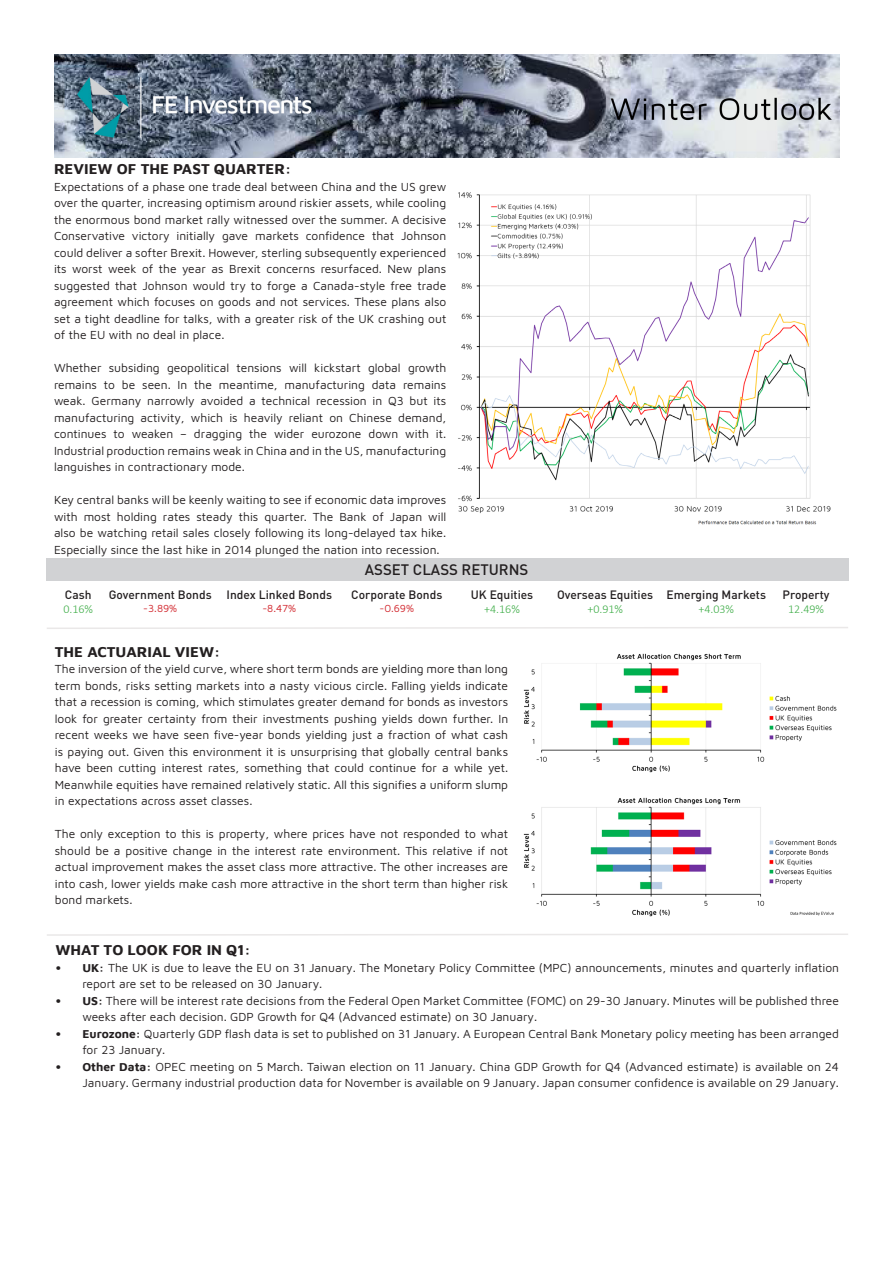
<style>
.page{position:relative;width:893px;height:1263px;background:#fff}
.page>*{position:absolute;margin:0;border:0;box-sizing:border-box;transform-origin:0 0}
.t1{font:700 15px "Maven Pro";color:#231f20}
.t2{font:500 15px "DIN Pro";color:#231f20}
.t3{font:12px/16.5px "Maven Pro";color:#231f20;text-align:justify}
.t4{font:500 12px "DIN Pro";color:#231f20}
.t5{font:300 12px "Calibri";color:#40ae49}
.t6{font:10.5px "Maven Pro";color:#d1232a}
.s1{font-weight:700}
</style>
<div class="page">
<img style="left:55px;top:54px;width:785px;height:104px">
<hr style="left:47px;top:627px;width:801px;height:2px;background:#efeded">
<svg style="left:47px;top:933px;width:801px;height:3px"></svg>
<img style="left:457px;top:192px;width:374px;height:333px">
<img style="left:523px;top:653px;width:314px;height:120px">
<img style="left:523px;top:797px;width:314px;height:120px">
<div style="left:47px;top:558px;width:801px;height:23px;background:#d1d2d4"></div>
<p class="t1" style="left:54px;top:158px;width:239px">REVIEW OF THE PAST QUARTER:</p>
<p class="t3" style="left:54px;top:178px;width:394px">Expectations of a phase one trade deal between China and the US grew over the quarter, increasing optimism around riskier assets, while cooling the enormous bond market rally witnessed over the summer. A decisive Conservative victory initially gave markets confidence that Johnson could deliver a softer Brexit. However, sterling subsequently experienced its worst week of the year as Brexit concerns resurfaced. New plans suggested that Johnson would try to forge a Canada-style free trade agreement which focuses on goods and not services. These plans also set a tight deadline for talks, with a greater risk of the UK crashing out of the EU with no deal in place.</p>
<p class="t3" style="left:54px;top:359px;width:394px">Whether subsiding geopolitical tensions will kickstart global growth remains to be seen. In the meantime, manufacturing data remains weak. Germany narrowly avoided a technical recession in Q3 but its manufacturing activity, which is heavily reliant on Chinese demand, continues to weaken – dragging the wider eurozone down with it.<br>Industrial production remains weak in China and in the US, manufacturing languishes in contractionary mode.</p>
<p class="t3" style="left:54px;top:491px;width:394px">Key central banks will be keenly waiting to see if economic data improves with most holding rates steady this quarter. The Bank of Japan will also be watching retail sales closely following its long-delayed tax hike.<br>Especially since the last hike in 2014 plunged the nation into recession.</p>
<p class="t2" style="left:365px;top:559px;width:165px">ASSET CLASS RETURNS</p>
<p class="t4" style="left:65px;top:586px;width:28px">Cash</p>
<p class="t5" style="left:63px;top:602px;width:31px">0.16%</p>
<p class="t4" style="left:109px;top:586px;width:104px">Government Bonds</p>
<p class="t6" style="left:143px;top:601px;width:35px">-3.89%</p>
<p class="t4" style="left:351px;top:586px;width:93px">Corporate Bonds</p>
<p class="t6" style="left:379px;top:601px;width:36px">-0.69%</p>
<p class="t4" style="left:227px;top:586px;width:107px">Index Linked Bonds</p>
<p class="t6" style="left:262px;top:601px;width:35px">-8.47%</p>
<p class="t4" style="left:471px;top:586px;width:64px">UK Equities</p>
<p class="t5" style="left:484px;top:602px;width:37px">+4.16%</p>
<p class="t1" style="left:55px;top:641px;width:167px">THE ACTUARIAL VIEW:</p>
<p class="t3" style="left:55px;top:660px;width:455px">The inversion of the yield curve, where short term bonds are yielding more than long term bonds, risks setting markets into a nasty vicious circle. Falling yields indicate that a recession is coming, which stimulates greater demand for bonds as investors look for greater certainty from their investments pushing yields down further. In recent weeks we have seen five-year bonds yielding just a fraction of what cash is paying out. Given this environment it is unsurprising that globally central banks have been cutting interest rates, something that could continue for a while yet.<br>Meanwhile equities have remained relatively static. All this signifies a uniform slump in expectations across asset classes.</p>
<p class="t3" style="left:55px;top:825px;width:455px">The only exception to this is property, where prices have not responded to what should be a positive change in the interest rate environment. This relative if not actual improvement makes the asset class more attractive. The other increases are into cash, lower yields make cash more attractive in the short term than higher risk bond markets.</p>
<p class="t4" style="left:557px;top:586px;width:98px">Overseas Equities</p>
<p class="t5" style="left:587px;top:602px;width:37px">+0.91%</p>
<p class="t4" style="left:666px;top:586px;width:101px">Emerging Markets</p>
<p class="t5" style="left:698px;top:602px;width:37px">+4.03%</p>
<p class="t4" style="left:783px;top:586px;width:48px">Property</p>
<p class="t5" style="left:788px;top:602px;width:37px">12.49%</p>
<p class="t1" style="left:55px;top:939px;width:197px">WHAT TO LOOK FOR IN Q1:</p>
<p class="t3" style="left:82px;top:959px;width:758px;text-indent:-27px"><span class="s1">• UK:</span> The UK is due to leave the EU on 31 January. The Monetary Policy Committee (MPC) announcements, minutes and quarterly inflation report are set to be released on 30 January.</p>
<p class="t3" style="left:82px;top:992px;width:758px;text-indent:-27px"><span class="s1">• US:</span> There will be interest rate decisions from the Federal Open Market Committee (FOMC) on 29-30 January. Minutes will be published three weeks after each decision. GDP Growth for Q4 (Advanced estimate) on 30 January.</p>
<p class="t3" style="left:82px;top:1025px;width:758px;text-indent:-27px"><span class="s1">• Eurozone:</span> Quarterly GDP flash data is set to published on 31 January. A European Central Bank Monetary policy meeting has been arranged for 23 January.</p>
<p class="t3" style="left:55px;top:1058px;width:785px;text-align:right"><span class="s1">• Other Data:</span> OPEC meeting on 5 March. Taiwan election on 11 January. China GDP Growth for Q4 (Advanced estimate) is available on 24<br>January. Germany industrial production data for November is available on 9 January. Japan consumer confidence is available on 29 January.</p>
</div>
